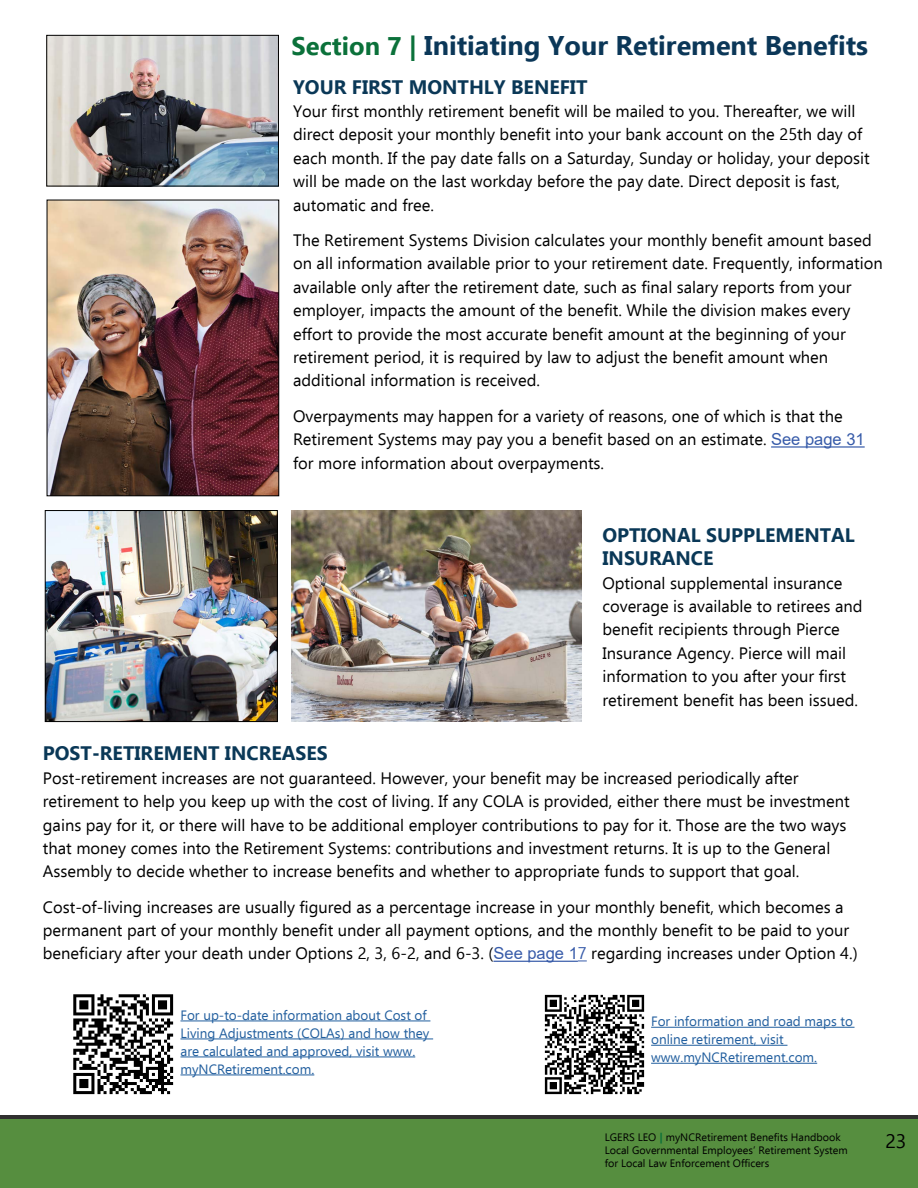
<style>
.page{position:relative;width:918px;height:1188px;background:#fff}
.page>*{position:absolute;margin:0;border:0;box-sizing:border-box;transform-origin:0 0}
.t1{font:700 27px "Ebrima";color:#0b3758}
.t2{font:700 19.5px/23.4px "Ebrima";color:#0a3857}
.t3{font:19.5px "Ebrima";color:#000}
.t4{font:16.5px/23.4px "Ebrima";color:#000}
.t5{font:13.5px/18px "Ebrima";color:#215e9e}
.t6{font:10.8px/12.9px "Ebrima";color:#000}
.s1{font-size:25.5px;color:#0b713a}
.s2{font-family:"Arial";color:#375ba9}
.s3{color:#375ba9}
.s4{font-weight:700;color:#0a7039}
</style>
<div class="page">
<hr style="left:771px;top:446px;width:94px;height:2px;background:#375ba9">
<img style="left:49px;top:202px;width:228px;height:292px">
<div style="left:47px;top:200px;width:232px;height:296px;border:1px solid #000"></div>
<img style="left:47px;top:512px;width:229px;height:208px">
<div style="left:45px;top:510px;width:233px;height:212px;border:1px solid #000"></div>
<img style="left:48px;top:37px;width:229px;height:147px">
<div style="left:46px;top:35px;width:233px;height:151px;border:1px solid #000"></div>
<img style="left:292px;top:511px;width:289px;height:211px">
<svg style="left:0;top:1115px;width:918px;height:9px;background:#374232"></svg>
<div style="left:1px;top:1120px;width:917px;height:68px;background:#568e3f"></div>
<hr style="left:493px;top:961px;width:85px;height:1px;background:#375ba9">
<img style="left:73px;top:994px;width:111px;height:101px">
<hr style="left:180px;top:1021px;width:250px;height:1px;background:#215e9e">
<hr style="left:180px;top:1039px;width:253px;height:1px;background:#215e9e">
<hr style="left:180px;top:1057px;width:235px;height:1px;background:#215e9e">
<hr style="left:180px;top:1075px;width:134px;height:1px;background:#215e9e">
<img style="left:544px;top:994px;width:110px;height:101px">
<hr style="left:651px;top:1027px;width:204px;height:1px;background:#215e9e">
<hr style="left:651px;top:1045px;width:136px;height:1px;background:#215e9e">
<hr style="left:651px;top:1063px;width:166px;height:1px;background:#215e9e">
<h1 class="t1" style="left:292px;top:24px;width:578px"><span class="s1">Section 7 |</span> Initiating Your Retirement Benefits</h1>
<p class="t2" style="left:293px;top:74px;width:296px">YOUR FIRST MONTHLY BENEFIT</p>
<p class="t4" style="left:293px;top:99px;width:578px">Your first monthly retirement benefit will be mailed to you. Thereafter, we will direct deposit your monthly benefit into your bank account on the 25th day of each month. If the pay date falls on a Saturday, Sunday or holiday, your deposit will be made on the last workday before the pay date. Direct deposit is fast, automatic and free.</p>
<p class="t4" style="left:293px;top:228px;width:591px">The Retirement Systems Division calculates your monthly benefit amount based on all information available prior to your retirement date. Frequently, information available only after the retirement date, such as final salary reports from your employer, impacts the amount of the benefit. While the division makes every effort to provide the most accurate benefit amount at the beginning of your retirement period, it is required by law to adjust the benefit amount when additional information is received.</p>
<p class="t4" style="left:293px;top:404px;width:573px">Overpayments may happen for a variety of reasons, one of which is that the<br>Retirement Systems may pay you a benefit based on an estimate. <span class="s2">See page 31 </span>for more information about overpayments.</p>
<p class="t2" style="left:602px;top:522px;width:254px">OPTIONAL SUPPLEMENTAL<br>INSURANCE</p>
<p class="t4" style="left:602px;top:571px;width:261px">Optional supplemental insurance coverage is available to retirees and benefit recipients through Pierce Insurance Agency. Pierce will mail information to you after your first retirement benefit has been issued.</p>
<p class="t2" style="left:43px;top:741px;width:286px">POST-RETIREMENT INCREASES</p>
<p class="t4" style="left:43px;top:766px;width:808px">Post-retirement increases are not guaranteed. However, your benefit may be increased periodically after retirement to help you keep up with the cost of living. If any COLA is provided, either there must be investment gains pay for it, or there will have to be additional employer contributions to pay for it. Those are the two ways that money comes into the Retirement Systems: contributions and investment returns. It is up to the General Assembly to decide whether to increase benefits and whether to appropriate funds to support that goal.</p>
<p class="t4" style="left:43px;top:895px;width:816px">Cost-of-living increases are usually figured as a percentage increase in your monthly benefit, which becomes a permanent part of your monthly benefit under all payment options, and the monthly benefit to be paid to your beneficiary after your death under Options 2, 3, 6-2, and 6-3. (<span class="s2">See page 1</span><span class="s3">7</span> regarding increases under Option 4.)</p>
<p class="t5" style="left:180px;top:1006px;width:251px">For up-to-date information about Cost of Living Adjustments (COLAs) and how they are calculated and approved, visit www. myNCRetirement.com.</p>
<p class="t5" style="left:651px;top:1012px;width:203px">For information and road maps to online retirement, visit www.myNCRetirement.com.</p>
<p class="t6" style="left:605px;top:1131px;width:245px">LGERS LEO <span class="s4">|</span> myNCRetirement Benefits Handbook<br>Local Governmental Employees’ Retirement System for Local Law Enforcement Officers</p>
<p class="t3" style="left:885px;top:1127px;width:23px">23</p>
</div>
